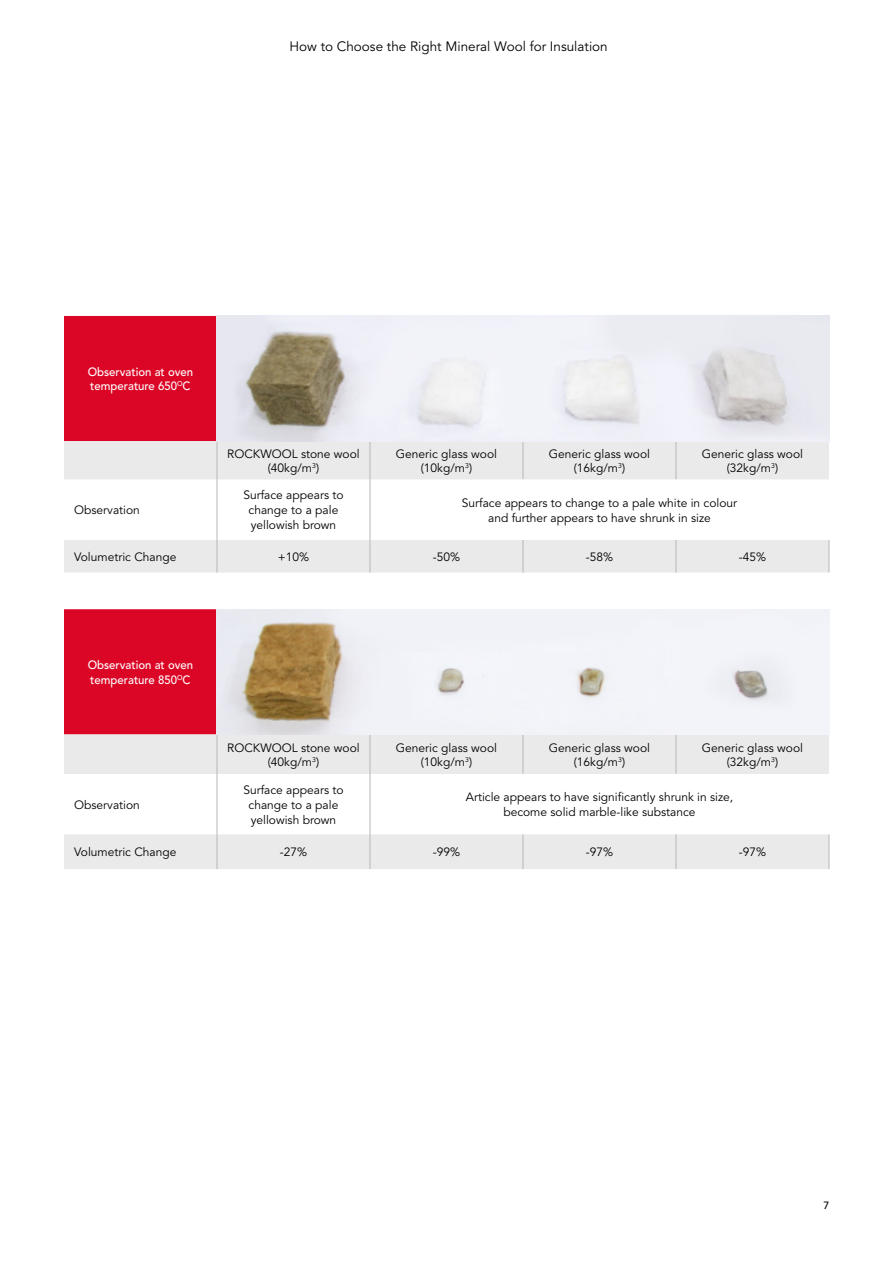
<style>
.page{position:relative;width:893px;height:1263px;background:#fff}
.page>*{position:absolute;margin:0;border:0;box-sizing:border-box;transform-origin:0 0}
.t1{font:13.5px "Avenir LT Std";color:#000}
.t2{font:12px/13.5px "Avenir LT Std";color:#000;text-align:center}
.t3{font:500 12px/14.4px "Avenir LT Std";color:#fff;scale:.95 1}
.t4{font:500 10.5px "Avenir LT Std";color:#000}
</style>
<div class="page">
<div style="left:64px;top:316px;width:153px;height:125px;background:#db0626"></div>
<svg style="left:64px;top:441px;width:765px;height:131px;fill:#eaeaea"></svg>
<hr style="left:829px;top:540px;width:1px;height:32px;background:#b8b7b7">
<hr style="left:217px;top:441px;width:1px;height:38px;background:#b8b7b7">
<hr style="left:370px;top:441px;width:1px;height:38px;background:#b8b7b7">
<hr style="left:523px;top:441px;width:1px;height:38px;background:#b8b7b7">
<hr style="left:676px;top:441px;width:1px;height:38px;background:#b8b7b7">
<hr style="left:217px;top:479px;width:1px;height:61px;background:#b8b7b7">
<hr style="left:370px;top:479px;width:1px;height:61px;background:#b8b7b7">
<hr style="left:217px;top:540px;width:1px;height:32px;background:#b8b7b7">
<hr style="left:370px;top:540px;width:1px;height:32px;background:#b8b7b7">
<hr style="left:523px;top:540px;width:1px;height:32px;background:#b8b7b7">
<hr style="left:676px;top:540px;width:1px;height:32px;background:#b8b7b7">
<div style="left:64px;top:609px;width:153px;height:125px;background:#db0626"></div>
<svg style="left:64px;top:734px;width:765px;height:135px;fill:#eaeaea"></svg>
<hr style="left:829px;top:834px;width:1px;height:35px;background:#b8b7b7">
<hr style="left:217px;top:734px;width:1px;height:40px;background:#b8b7b7">
<hr style="left:370px;top:734px;width:1px;height:40px;background:#b8b7b7">
<hr style="left:523px;top:734px;width:1px;height:40px;background:#b8b7b7">
<hr style="left:676px;top:734px;width:1px;height:40px;background:#b8b7b7">
<hr style="left:217px;top:774px;width:1px;height:60px;background:#b8b7b7">
<hr style="left:370px;top:774px;width:1px;height:60px;background:#b8b7b7">
<hr style="left:217px;top:834px;width:1px;height:35px;background:#b8b7b7">
<hr style="left:370px;top:834px;width:1px;height:35px;background:#b8b7b7">
<hr style="left:523px;top:834px;width:1px;height:35px;background:#b8b7b7">
<hr style="left:676px;top:834px;width:1px;height:35px;background:#b8b7b7">
<img style="left:217px;top:316px;width:612px;height:125px">
<img style="left:217px;top:609px;width:612px;height:125px">
<p class="t1" style="left:289px;top:38px;width:320px">How to Choose the Right Mineral Wool for Insulation</p>
<p class="t3" style="left:88px;top:365px;width:112px">Observation at oven temperature 650<sup>O</sup>C</p>
<p class="t2" style="left:74px;top:504px;width:67px">Observation</p>
<p class="t2" style="left:227px;top:447px;width:134px">ROCKWOOL stone wool (40kg/m<sup>3</sup>)</p>
<p class="t2" style="left:396px;top:447px;width:103px">Generic glass wool (10kg/m<sup>3</sup>)</p>
<p class="t2" style="left:549px;top:447px;width:103px">Generic glass wool (16kg/m<sup>3</sup>)</p>
<p class="t2" style="left:702px;top:447px;width:103px">Generic glass wool (32kg/m<sup>3</sup>)</p>
<p class="t2" style="left:243px;top:488px;width:102px;line-height:15px">Surface appears to change to a pale yellowish brown</p>
<p class="t2" style="left:462px;top:495px;width:277px;line-height:15px">Surface appears to change to a pale white in colour and further appears to have shrunk in size</p>
<p class="t2" style="left:74px;top:550px;width:104px">Volumetric Change</p>
<p class="t2" style="left:278px;top:550px;width:33px">+10%</p>
<p class="t2" style="left:433px;top:550px;width:29px">-50%</p>
<p class="t2" style="left:586px;top:550px;width:29px">-58%</p>
<p class="t2" style="left:739px;top:550px;width:29px">-45%</p>
<p class="t3" style="left:88px;top:658px;width:112px">Observation at oven temperature 850<sup>O</sup>C</p>
<p class="t2" style="left:74px;top:798px;width:67px">Observation</p>
<p class="t2" style="left:227px;top:741px;width:134px">ROCKWOOL stone wool (40kg/m<sup>3</sup>)</p>
<p class="t2" style="left:396px;top:741px;width:103px">Generic glass wool (10kg/m<sup>3</sup>)</p>
<p class="t2" style="left:549px;top:741px;width:103px">Generic glass wool (16kg/m<sup>3</sup>)</p>
<p class="t2" style="left:702px;top:741px;width:103px">Generic glass wool (32kg/m<sup>3</sup>)</p>
<p class="t2" style="left:243px;top:782px;width:102px;line-height:15px">Surface appears to change to a pale yellowish brown</p>
<p class="t2" style="left:466px;top:790px;width:269px;line-height:15px">Article appears to have significantly shrunk in size, become solid marble-like substance</p>
<p class="t2" style="left:74px;top:846px;width:104px">Volumetric Change</p>
<p class="t2" style="left:280px;top:846px;width:29px">-27%</p>
<p class="t2" style="left:433px;top:846px;width:29px">-99%</p>
<p class="t2" style="left:586px;top:846px;width:29px">-97%</p>
<p class="t2" style="left:739px;top:846px;width:29px">-97%</p>
<p class="t4" style="left:823px;top:1199px;width:7px">7</p>
</div>
